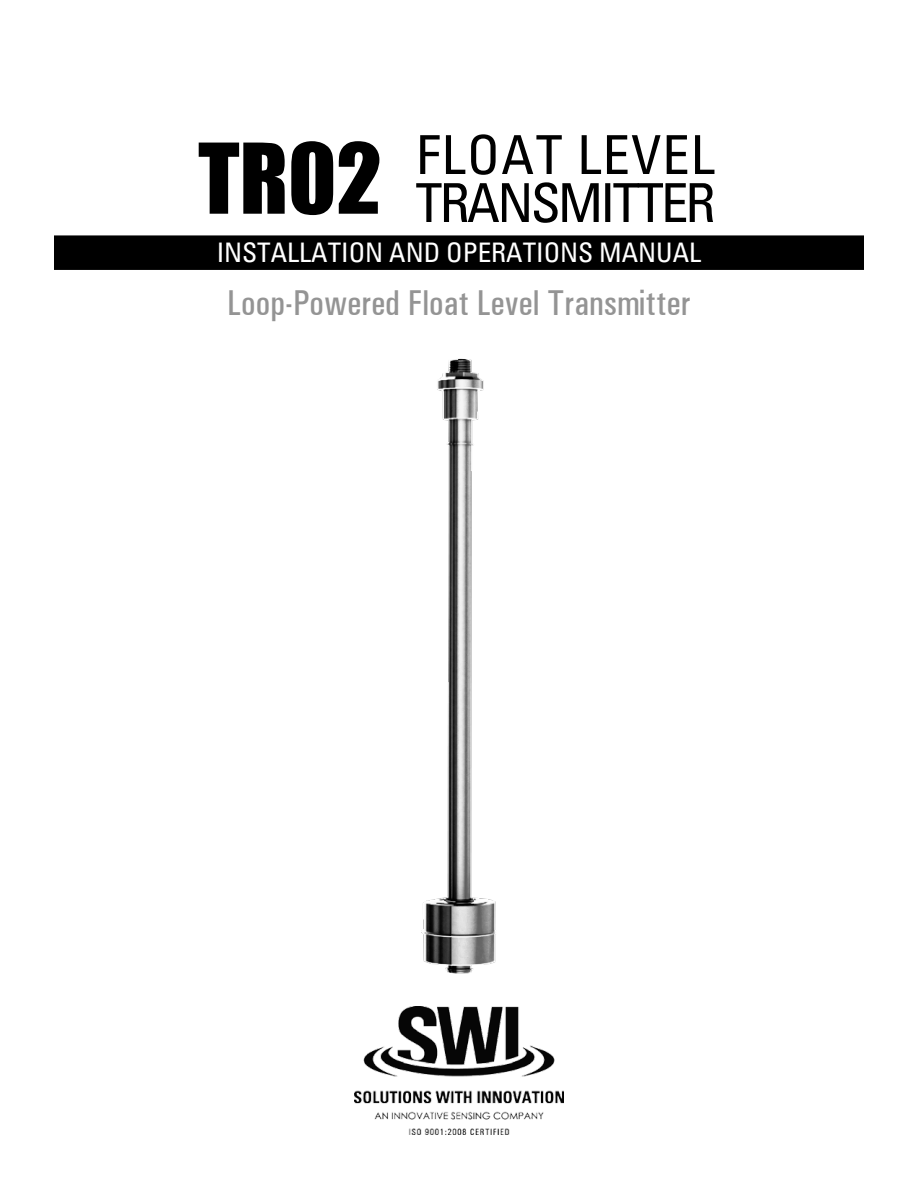
<style>
.page{position:relative;width:918px;height:1188px;background:#fff}
.page>*{position:absolute;margin:0;border:0;box-sizing:border-box;transform-origin:0 0}
.t1{font:condensed 54px/48px "Univers";letter-spacing:-.05em;color:#000;text-align:right}
.t2{font:500 condensed 36px "Univers";color:#949494}
.t3{font:condensed 27px "Univers";color:#fff}
.s1{font-family:"Impact";font-stretch:normal;font-size:90px}
</style>
<div class="page">
<div style="left:54px;top:235px;width:810px;height:35px;background:#000"></div>
<img style="left:421px;top:358px;width:75px;height:616px">
<img style="left:355px;top:1007px;width:208px;height:127px">
<h1 class="t1" style="left:198px;top:131px;width:519px"><span class="s1">TR02</span> FLOAT LEVEL<br>TRANSMITTER</h1>
<p class="t3" style="left:217px;top:236px;width:486px">INSTALLATION AND OPERATIONS MANUAL</p>
<p class="t2" style="left:227px;top:282px;width:465px">Loop-Powered Float Level Transmitter</p>
</div>
